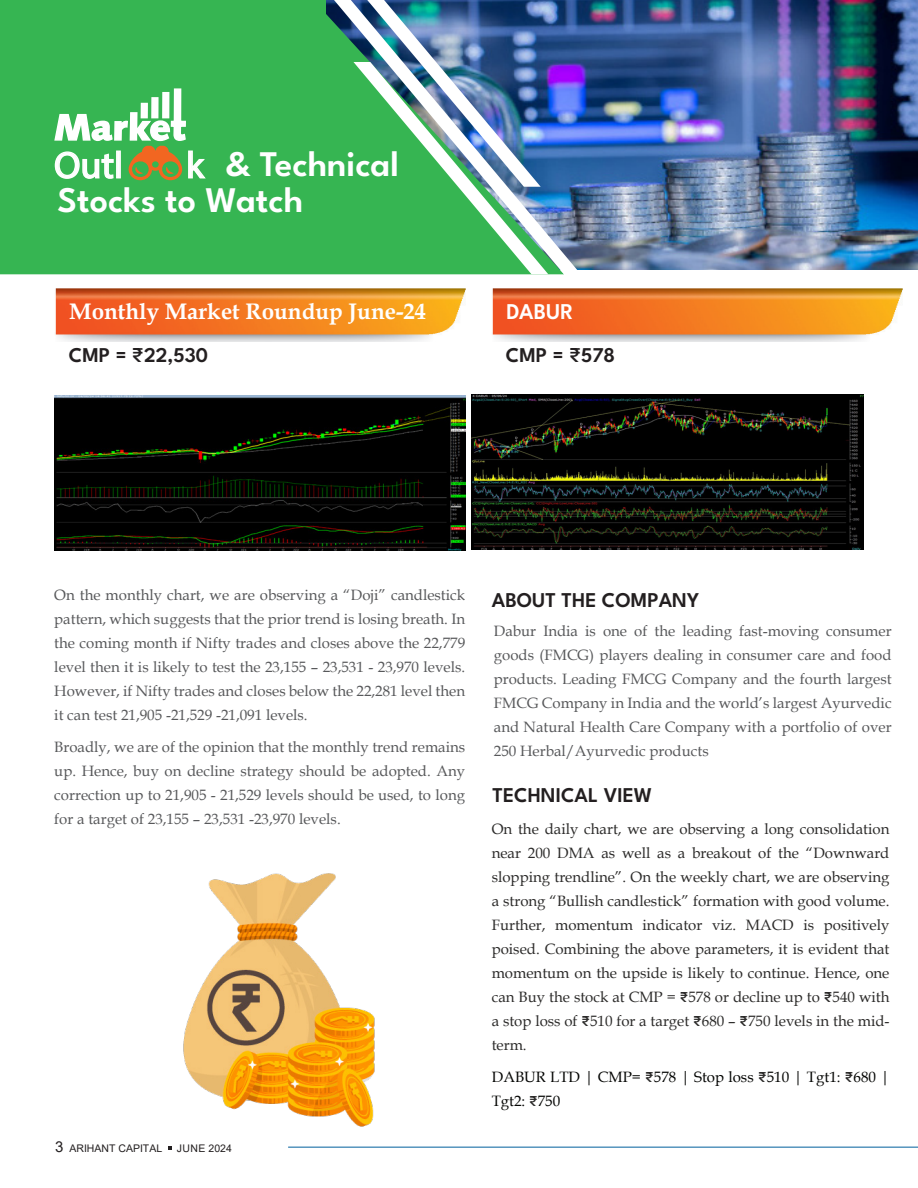
<style>
.page{position:relative;width:918px;height:1188px;background:#fff}
.page>*{position:absolute;margin:0;border:0;box-sizing:border-box;transform-origin:0 0}
.t1{font:37.35px "Myriad Pro";color:#fff}
.t2{font:600 36px "League Spartan";color:#fff}
.General_matter{font:700 22.5px "Book Antiqua";color:#fff}
.General_matter-2{font:600 22.5px "League Spartan";color:#fff}
.t3{font:600 21px "League Spartan";color:#231f20}
.t4{font:15px/24px "Book Antiqua";color:#57585a;text-align:justify}
.t5{font:15px/24px "Book Antiqua";color:#2c2b2a;text-align:justify}
.t6{font:15px/24px "Book Antiqua";color:#040503}
.t7{font:10.5px "Arial";color:#231f20}
.t8{font:10.5px "Arial";letter-spacing:.02em;color:#231f20}
.s1{font-family:"Myriad Pro";font-weight:400;font-size:37.35px}
.s2{font-size:15px}
.s3{font-family:"League Spartan";font-weight:600}
.s4{font-family:"League Spartan";font-weight:600;color:#2c2b2a}
</style>
<div class="page">
<img style="left:55px;top:288px;width:410px;height:54px">
<img style="left:492px;top:288px;width:411px;height:54px">
<img style="left:581px;top:0;width:337px;height:269px">
<div style="left:0;top:0;width:334px;height:274px;background:#36b552"></div>
<img style="left:334px;top:0;width:247px;height:274px">
<img style="left:353px;top:0;width:195px;height:274px">
<svg style="left:53px;top:88px;width:134px;height:94px"></svg>
<div style="left:163px;top:93px;width:6px;height:25px;background:#fff"></div>
<div style="left:162px;top:92px;width:7px;height:26px;border:2px solid #fff"></div>
<div style="left:152px;top:98px;width:6px;height:20px;background:#fff"></div>
<div style="left:151px;top:97px;width:8px;height:21px;border:2px solid #fff"></div>
<div style="left:141px;top:104px;width:6px;height:14px;background:#fff"></div>
<div style="left:141px;top:103px;width:7px;height:15px;border:2px solid #fff"></div>
<hr style="left:288px;top:1147px;width:630px;height:1px;background:#01609d">
<img style="left:183px;top:873px;width:192px;height:254px">
<img style="left:55px;top:395px;width:410px;height:156px">
<img style="left:471px;top:395px;width:393px;height:155px">
<h1 class="t1" style="left:54px;top:142px;width:70px">Outl</h1>
<p class="t2" style="left:186px;top:138px;width:214px"><span class="s1">k</span> &amp; Technical</p>
<p class="t2" style="left:58px;top:174px;width:247px">Stocks to Watch</p>
<p class="General_matter" style="left:69px;top:296px;width:358px">Monthly Market Roundup June-24</p>
<p class="General_matter-2" style="left:507px;top:295px;width:68px">DABUR</p>
<p class="t3" style="left:69px;top:339px;width:141px">CMP = ₹22,530</p>
<p class="t3" style="left:506px;top:339px;width:111px">CMP = ₹578</p>
<p class="t4" style="left:54px;top:582px;width:412px">On the monthly chart, we are observing a “Doji” candlestick pattern, which suggests that the prior trend is losing breath. In the coming month if Nifty trades and closes above the 22,779 level then it is likely to test the 23,155 – 23,531 - 23,970 levels.<br>However, if Nifty trades and closes below the 22,281 level then it can test 21,905 -21,529 -21,091 levels.</p>
<p class="t4" style="left:54px;top:735px;width:412px">Broadly, we are of the opinion that the monthly trend remains up. Hence, buy on decline strategy should be adopted. Any correction up to 21,905 - 21,529 levels should be used, to long for a target of 23,155 – 23,531 -23,970 levels.</p>
<p class="t7" style="left:55px;top:1141px;width:108px"><span class="s2">3</span> ARIHANT CAPITAL</p>
<p class="t8" style="left:177px;top:1141px;width:56px">JUNE 2024</p>
<p class="t3" style="left:492px;top:585px;width:209px">ABOUT THE COMPANY</p>
<p class="t4" style="left:494px;top:619px;width:399px">Dabur India is one of the leading fast-moving consumer goods (FMCG) players dealing in consumer care and food products. Leading FMCG Company and the fourth largest FMCG Company in India and the world’s largest Ayurvedic and Natural Health Care Company with a portfolio of over 250 Herbal/Ayurvedic products</p>
<p class="t3" style="left:493px;top:780px;width:161px">TECHNICAL VIEW</p>
<p class="t5" style="left:492px;top:816px;width:399px">On the daily chart, we are observing a long consolidation near 200 DMA as well as a breakout of the “Downward slopping trendline”. On the weekly chart, we are observing a strong “Bullish candlestick” formation with good volume.<br>Further, momentum indicator viz. MACD is positively poised. Combining the above parameters, it is evident that momentum on the upside is likely to continue. Hence, one can Buy the stock at CMP = <span class="s3">₹</span>578 or decline up to <span class="s3">₹</span>540 with a stop loss of <span class="s3">₹</span>510 for a target <span class="s3">₹</span>680 – <span class="s3">₹</span>750 levels in the mid&shy;term.</p>
<p class="t6" style="left:492px;top:1065px;width:399px">DABUR LTD | CMP= <span class="s4">₹</span>578 | Stop loss <span class="s4">₹</span>510 | Tgt1: <span class="s4">₹</span>680 |<br>Tgt2: <span class="s4">₹</span>750</p>
</div>
